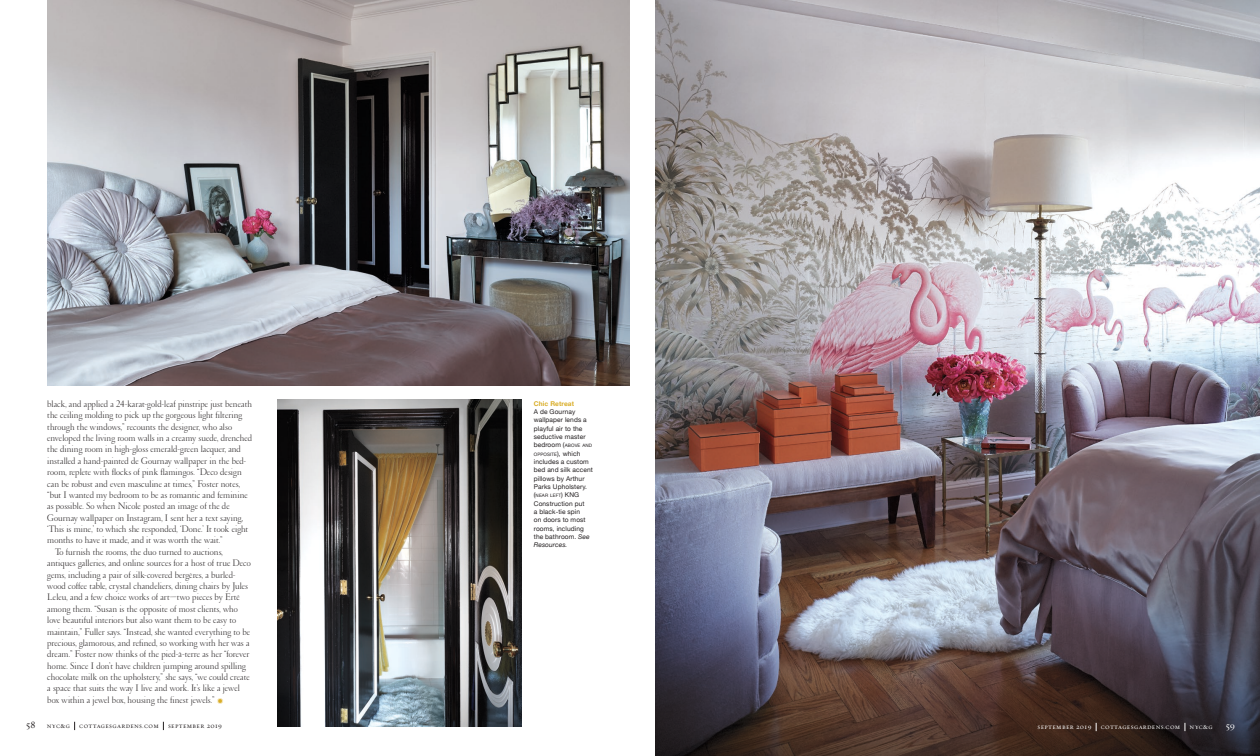
<style>
.page{position:relative;width:1260px;height:756px;background:#fff}
.page>*{position:absolute;margin:0;border:0;box-sizing:border-box;transform-origin:0 0}
.t1{font:300 9.62px/11.4px "Garamond";letter-spacing:.01em;color:#231f20}
.t2{font:9.62px "Requiem Text HTF Roman";color:#fff}
.t3{font:7px "Requiem Text HTF Small Caps";letter-spacing:.05em;color:#231f20}
.t4{font:7px "Requiem Text HTF Small Caps";letter-spacing:.05em;color:#fff}
.t5{font:6.56px/8.3px "Helvetica Neue";letter-spacing:.015em;color:#231f20}
.t6{font:700 6.56px "Helvetica Neue";letter-spacing:.015em;color:#d9ad27}
.t7{font:4.55px "Helvetica Neue";letter-spacing:.02em;color:#231f20}
.s1{color:#d9ad27}
.s2{font-family:"Requiem Text HTF Roman";font-size:9.62px}
.s3{font-size:4.55px}
.s4{font-size:6.56px}
.s5{font-style:italic}
</style>
<div class="page">
<img style="left:47px;top:0;width:583px;height:386px">
<img style="left:277px;top:399px;width:245px;height:327px">
<img style="left:655px;top:0;width:605px;height:756px">
<p class="t1" style="left:47px;top:399px;width:206px">black, and applied a 24-karat-gold-leaf pinstripe just beneath the ceiling molding to pick up the gorgeous light filtering through the windows,” recounts the designer, who also enveloped the living room walls in a creamy suede, drenched the dining room in high-gloss emerald-green lacquer, and installed a hand-painted de Gournay wallpaper in the bed&shy;room, replete with flocks of pink flamingos. “Deco design can be robust and even masculine at times,” Foster notes, “but I wanted my bedroom to be as romantic and feminine as possible. So when Nicole posted an image of the de Gournay wallpaper on Instagram, I sent her a text saying, ‘This is mine,’ to which she responded, ‘Done.’ It took eight months to have it made, and it was worth the wait.”</p>
<p class="t1" style="left:55px;top:547px;width:169px">To furnish the rooms, the duo turned to auctions,</p>
<p class="t1" style="left:47px;top:558px;width:205px">antiques galleries, and online sources for a host of true Deco</p>
<p class="t1" style="left:47px;top:569px;width:190px">gems, including a pair of silk-covered bergères, a burled-</p>
<p class="t1" style="left:47px;top:581px;width:202px">wood coffee table, crystal chandeliers, dining chairs by Jules</p>
<p class="t1" style="left:47px;top:592px;width:194px">Leleu, and a few choice works of art—two pieces by Erté</p>
<p class="t1" style="left:47px;top:603px;width:192px">among them. “Susan is the opposite of most clients, who</p>
<p class="t1" style="left:47px;top:615px;width:191px">love beautiful interiors but also want them to be easy to</p>
<p class="t1" style="left:47px;top:626px;width:205px">maintain,” Fuller says. “Instead, she wanted everything to be</p>
<p class="t1" style="left:47px;top:638px;width:204px">precious, glamorous, and refined, so working with her was a</p>
<p class="t1" style="left:47px;top:649px;width:204px">dream.” Foster now thinks of the pied-à-terre as her “forever</p>
<p class="t1" style="left:47px;top:660px;width:200px">home. Since I don’t have children jumping around spilling</p>
<p class="t1" style="left:47px;top:672px;width:204px">chocolate milk on the upholstery,” she says, “we could create</p>
<p class="t1" style="left:47px;top:683px;width:194px">a space that suits the way I live and work. It’s like a jewel</p>
<p class="t1" style="left:47px;top:694px;width:178px">box within a jewel box, housing the finest jewels.” <span class="s1">✹</span></p>
<p class="t3" style="left:26px;top:722px;width:45px"><span class="s2">58</span> nyc&amp;g</p>
<p class="t3" style="left:79px;top:722px;width:81px">cottagesgardens.com</p>
<p class="t3" style="left:168px;top:722px;width:56px">september 2019</p>
<p class="t6" style="left:534px;top:398px;width:42px">Chic Retreat</p>
<p class="t5" style="left:534px;top:407px;width:60px">A de Gournay wallpaper lends a playful air to the seductive master bedroom (<span class="s3">ABOVE AND</span></p>
<p class="t7" style="left:534px;top:450px;width:48px">OPPOSITE<span class="s4">), which</span></p>
<p class="t5" style="left:534px;top:457px;width:61px">includes a custom bed and silk accent pillows by Arthur<br>Parks Upholstery.</p>
<p class="t7" style="left:534px;top:492px;width:47px"><span class="s4">(</span>NEAR LEFT<span class="s4">) KNG</span></p>
<p class="t5" style="left:534px;top:499px;width:57px">Construction put<br>a black-tie spin<br>on doors to most rooms, including the bathroom. <span class="s5">See<br>Resources.</span></p>
<p class="t4" style="left:1037px;top:722px;width:56px">september 2019</p>
<p class="t4" style="left:1101px;top:722px;width:81px">cottagesgardens.com</p>
<p class="t4" style="left:1190px;top:722px;width:25px">nyc&amp;g</p>
<p class="t2" style="left:1226px;top:720px;width:11px">59</p>
</div>
